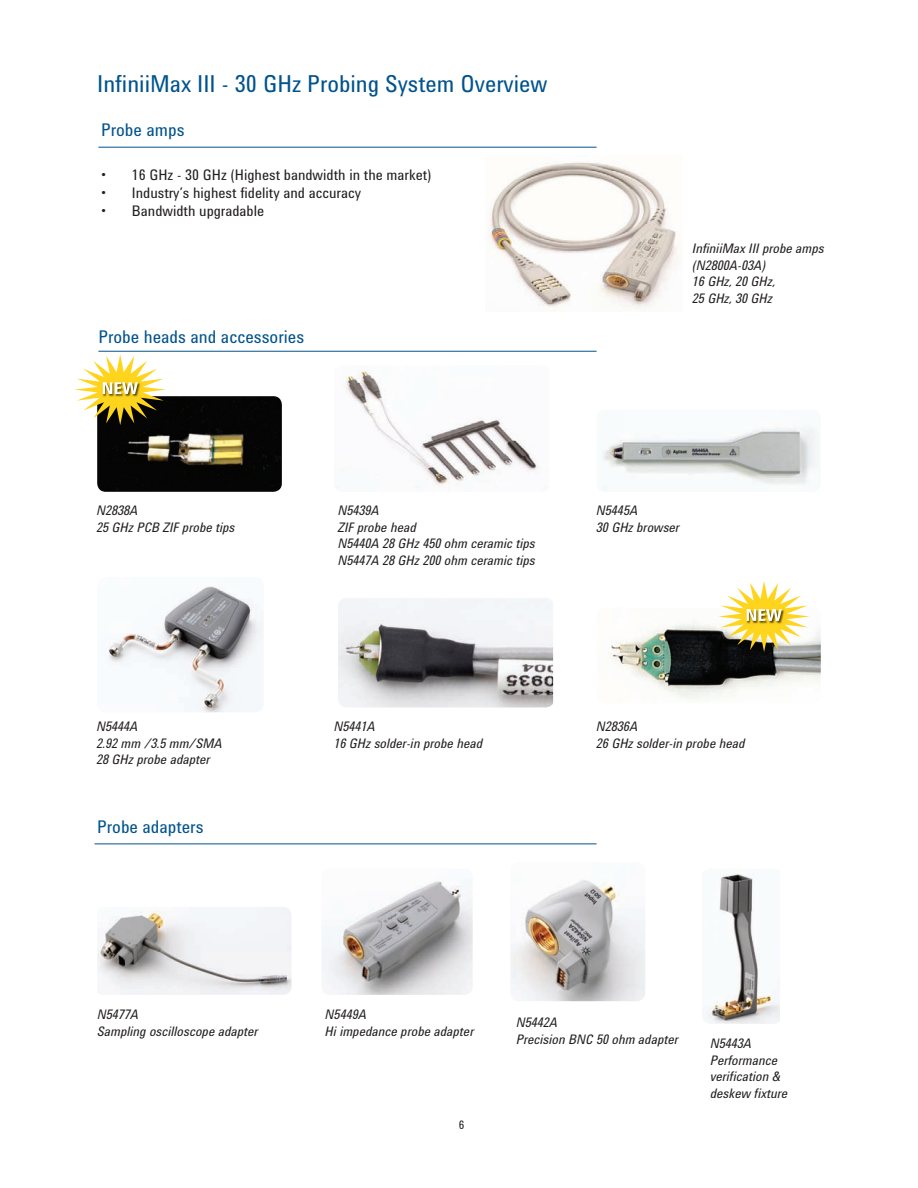
<style>
.page{position:relative;width:918px;height:1188px;background:#fff}
.page>*{position:absolute;margin:0;border:0;box-sizing:border-box;transform-origin:0 0}
.t1{font:24px "Agilent Condensed CFF";color:#00538d}
.t2{font:18px "Agilent Condensed CFF";color:#00538d}
.t3{font:15px "Agilent Condensed CFF";color:#231f20}
.t4{font:italic 13.5px/16.5px "Agilent Condensed CFF";color:#231f20}
.t5{font:12px "Agilent Condensed CFF";color:#231f20}
</style>
<div class="page">
<img style="left:487px;top:162px;width:193px;height:147px">
<img style="left:97px;top:396px;width:185px;height:96px">
<img style="left:346px;top:371px;width:193px;height:117px">
<img style="left:602px;top:426px;width:216px;height:59px">
<img style="left:108px;top:586px;width:155px;height:126px">
<img style="left:338px;top:598px;width:215px;height:110px">
<img style="left:611px;top:621px;width:210px;height:78px">
<img style="left:97px;top:907px;width:195px;height:88px">
<img style="left:322px;top:881px;width:151px;height:114px">
<img style="left:511px;top:880px;width:134px;height:121px">
<img style="left:707px;top:874px;width:73px;height:150px">
<svg style="left:718px;top:581px;width:92px;height:71px"></svg>
<hr style="left:94px;top:844px;width:503px;height:1px;background:#00538d">
<hr style="left:98px;top:351px;width:499px;height:1px;background:#00538d">
<svg style="left:75px;top:354px;width:91px;height:71px"></svg>
<hr style="left:98px;top:147px;width:499px;height:1px;background:#00538d">
<h1 class="t1" style="left:97px;top:66px;width:452px">InfiniiMax III - 30 GHz Probing System Overview</h1>
<h2 class="t2" style="left:101px;top:116px;width:85px">Probe amps</h2>
<p class="t3" style="left:101px;top:163px;width:332px">• 16 GHz - 30 GHz (Highest bandwidth in the market)</p>
<p class="t3" style="left:101px;top:181px;width:262px">• Industry’s highest fidelity and accuracy</p>
<p class="t3" style="left:101px;top:199px;width:165px">• Bandwidth upgradable</p>
<h2 class="t2" style="left:98px;top:323px;width:207px">Probe heads and accessories</h2>
<p class="t4" style="left:693px;top:240px;width:133px">InfiniiMax III probe amps (N2800A-03A)<br>16 GHz, 20 GHz,<br>25 GHz, 30 GHz</p>
<p class="t4" style="left:97px;top:502px;width:140px">N2838A<br>25 GHz PCB ZIF probe tips</p>
<p class="t4" style="left:338px;top:502px;width:199px">N5439A<br>ZIF probe head<br>N5440A 28 GHz 450 ohm ceramic tips<br>N5447A 28 GHz 200 ohm ceramic tips</p>
<p class="t4" style="left:597px;top:502px;width:85px">N5445A<br>30 GHz browser</p>
<p class="t4" style="left:97px;top:718px;width:127px">N5444A<br>2.92 mm /3.5 mm/SMA<br>28 GHz probe adapter</p>
<p class="t4" style="left:334px;top:718px;width:150px">N5441A<br>16 GHz solder-in probe head</p>
<p class="t4" style="left:597px;top:718px;width:150px">N2836A<br>26 GHz solder-in probe head</p>
<h2 class="t2" style="left:97px;top:813px;width:108px">Probe adapters</h2>
<p class="t4" style="left:97px;top:1006px;width:162px">N5477A<br>Sampling oscilloscope adapter</p>
<p class="t4" style="left:325px;top:1006px;width:150px">N5449A<br>Hi impedance probe adapter</p>
<p class="t4" style="left:517px;top:1014px;width:164px">N5442A<br>Precision BNC 50 ohm adapter</p>
<p class="t5" style="left:459px;top:1115px;width:7px">6</p>
<p class="t4" style="left:710px;top:1035px;width:79px">N5443A<br>Performance verification &amp; deskew fixture</p>
</div>
